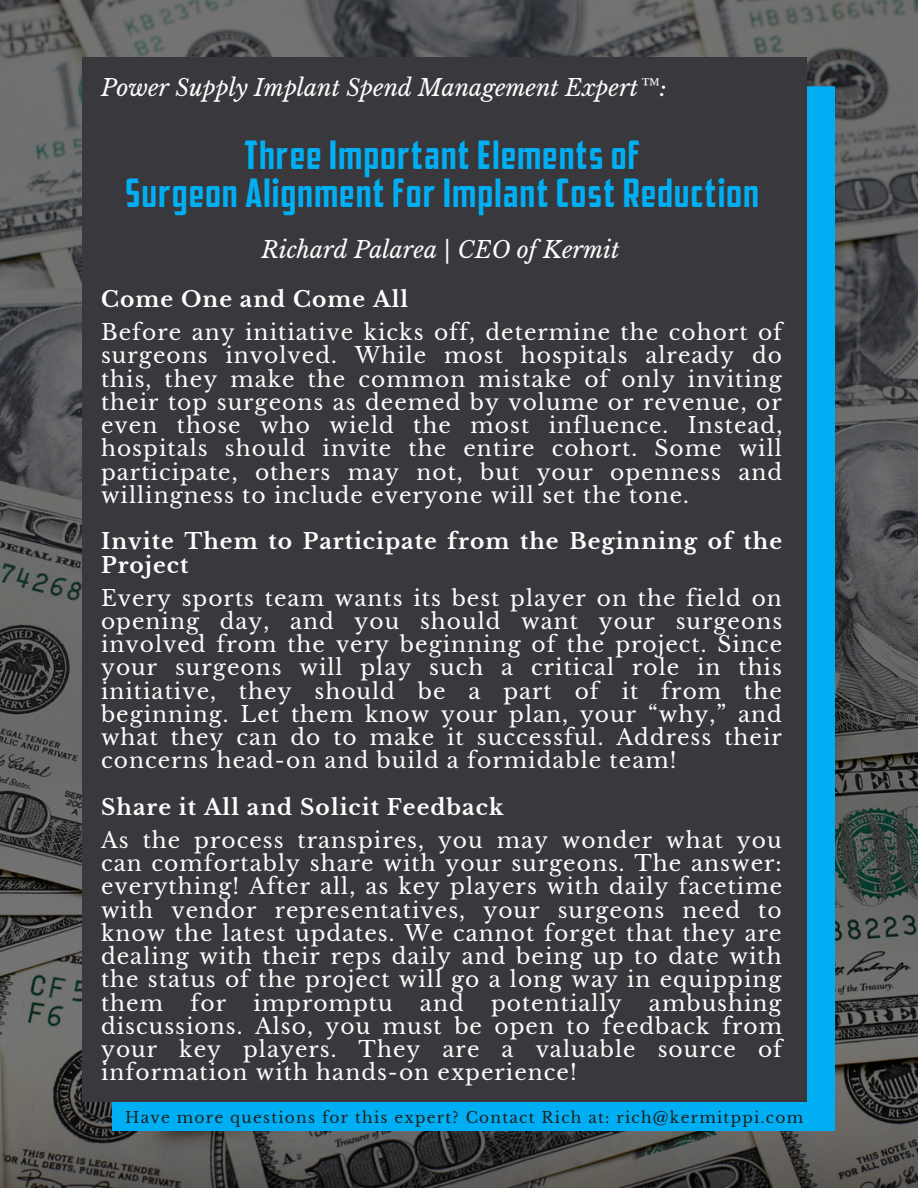
<style>
.page{position:relative;width:918px;height:1188px;background:#fff}
.page>*{position:absolute;margin:0;border:0;box-sizing:border-box;transform-origin:0 0}
.t1{font:39.15px "American Captain 01";letter-spacing:.04em;color:#00aff3}
.t2{font:italic 23.1px "Libre Baskerville";color:#fffdfd}
.t3{font:21.75px/23.2px "Libre Baskerville";letter-spacing:.045em;color:#fffdfd;text-align:justify}
.t4{font:700 21.75px/23.2px "Libre Baskerville";letter-spacing:.045em;color:#fffdfd}
.t5{font:15.45px "Libre Baskerville";letter-spacing:.08em;color:#212020}
</style>
<div class="page">
<img style="left:0;top:0;width:918px;height:1188px">
<div style="left:112px;top:86px;width:723px;height:1045px;background:#00aff3"></div>
<div style="left:83px;top:57px;width:723px;height:1045px;background:#39393d"></div>
<p class="t2" style="left:101px;top:74px;width:567px">Power Supply Implant Spend Management Expert™:</p>
<p class="t1" style="left:244px;top:140px;width:398px">Three Important Elements of</p>
<p class="t1" style="left:126px;top:177px;width:635px">Surgeon Alignment for Implant Cost Reduction</p>
<p class="t2" style="left:261px;top:236px;width:360px">Richard Palarea | CEO of Kermit</p>
<p class="t4" style="left:101px;top:288px;width:309px">Come One and Come All</p>
<p class="t3" style="left:101px;top:321px;width:683px">Before any initiative kicks off, determine the cohort of surgeons involved. While most hospitals already do this, they make the common mistake of only inviting their top surgeons as deemed by volume or revenue, or even those who wield the most influence. Instead, hospitals should invite the entire cohort. Some will participate, others may not, but your openness and willingness to include everyone will set the tone.</p>
<p class="t4" style="left:101px;top:530px;width:683px">Invite Them to Participate from the Beginning of the<br>Project</p>
<p class="t3" style="left:101px;top:586px;width:683px">Every sports team wants its best player on the field on opening day, and you should want your surgeons involved from the very beginning of the project. Since your surgeons will play such a critical role in this initiative, they should be a part of it from the beginning. Let them know your plan, your “why,” and what they can do to make it successful. Address their concerns head-on and build a formidable team!</p>
<p class="t4" style="left:101px;top:796px;width:404px">Share it All and Solicit Feedback</p>
<p class="t3" style="left:101px;top:829px;width:683px">As the process transpires, you may wonder what you can comfortably share with your surgeons. The answer: everything! After all, as key players with daily facetime with vendor representatives, your surgeons need to know the latest updates. We cannot forget that they are dealing with their reps daily and being up to date with the status of the project will go a long way in equipping them</p>
<p class="t3" style="left:101px;top:991px;width:683px;text-indent:548px">ambushing discussions. Also, you must be open to feedback from your key players. They are a valuable source of information with hands-on experience!</p>
<p class="t3" style="left:190px;top:991px;width:37px">for</p>
<p class="t3" style="left:253px;top:991px;width:141px">impromptu</p>
<p class="t3" style="left:420px;top:991px;width:45px">and</p>
<p class="t3" style="left:491px;top:991px;width:132px">potentially</p>
<p class="t5" style="left:125px;top:1108px;width:679px">Have more questions for this expert? Contact Rich at: rich@kermitppi.com</p>
</div>
